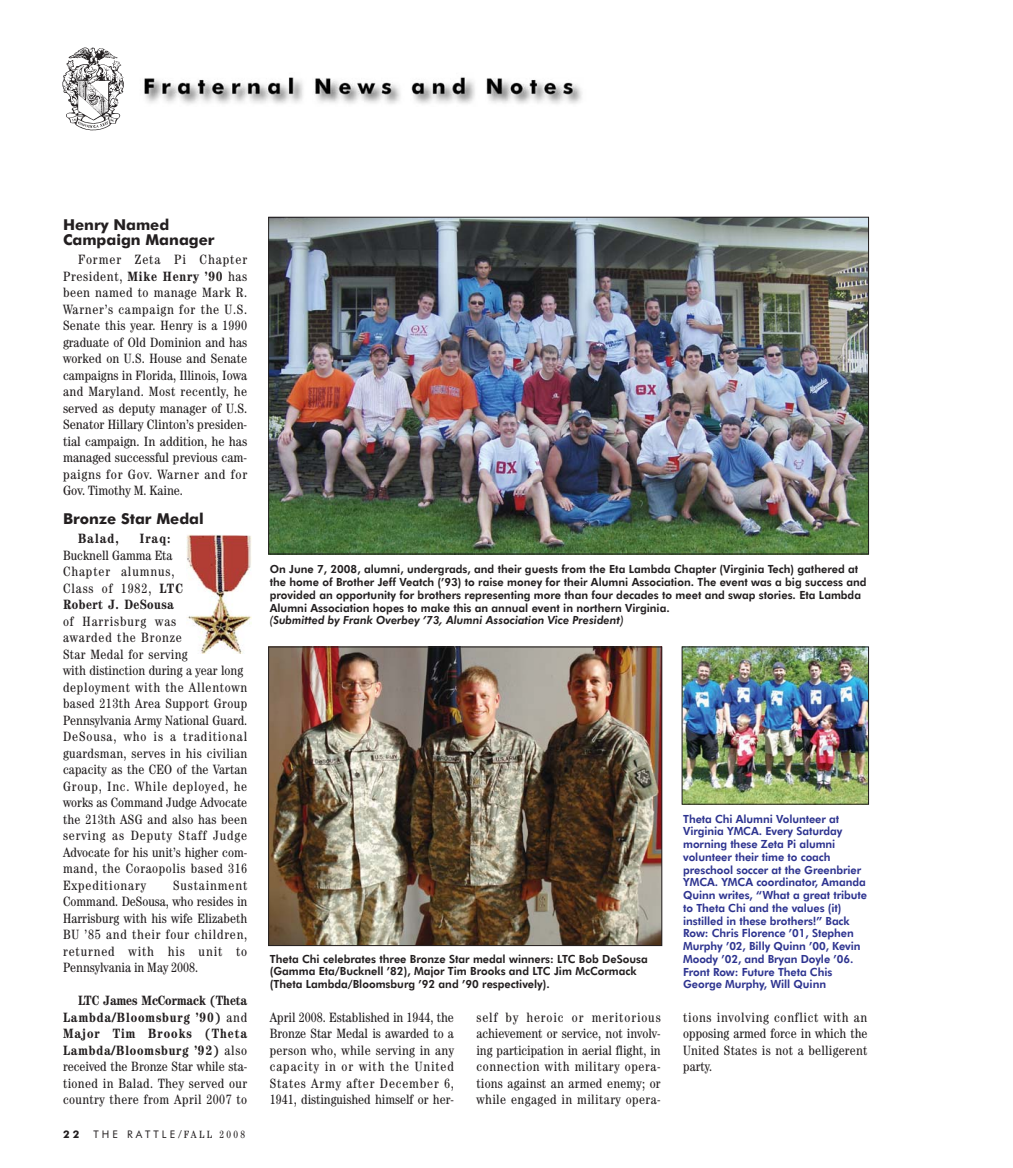
<style>
.page{position:relative;width:1013px;height:1168px;background:#fff}
.page>*{position:absolute;margin:0;border:0;box-sizing:border-box;transform-origin:0 0}
.t1{font:700 15px/15px "Futura BT";color:#231f20}
.t2{font:condensed 13.5px/16.5px "Century";letter-spacing:.03em;color:#231f20;text-align:justify}
.t3{font:condensed 13.5px/16.5px "Century";letter-spacing:.065em;color:#231f20}
.t4{font:700 condensed 13.5px "Century";letter-spacing:.075em;color:#231f20}
.t5{font:800 11.25px/12.8px "Futura BT";color:#231f20}
.t6{font:800 11.25px/12.8px "Futura BT";letter-spacing:-.005em;color:#2e3490}
.t7{font:italic 800 11.25px "Futura BT";color:#231f20}
.t8{font:10.5px "Futura BT";letter-spacing:.295em;color:#231f20}
.t9{font:700 10.5px "Futura BT";color:#231f20}
.s1{font-weight:700}
.s2{font-family:"Century";font-stretch:condensed;font-size:11.25px}
.s3{font-family:"Century";font-stretch:condensed}
</style>
<div class="page">
<img style="left:683px;top:648px;width:183px;height:154px">
<img style="left:144px;top:77px;width:438px;height:27px">
<img style="left:270px;top:219px;width:596px;height:333px">
<img style="left:270px;top:649px;width:390px;height:295px">
<div style="left:268px;top:647px;width:394px;height:299px;border:1px solid #231f20"></div>
<img style="left:186px;top:534px;width:65px;height:120px">
<img style="left:62px;top:47px;width:62px;height:84px">
<p class="t1" style="left:63px;top:218px;width:153px">Henry Named<br>Campaign Manager</p>
<p class="t2" style="left:63px;top:252px;width:186px;text-indent:15px">Former Zeta Pi Chapter President, <span class="s1">Mike Henry ’90</span> has been named to manage Mark R.<br>Warner’s campaign for the U.S.<br>Senate this year. Henry is a 1990 graduate of Old Dominion and has worked on U.S. House and Senate campaigns in Florida, Illinois, Iowa and Maryland. Most recently, he served as deputy manager of U.S.<br>Senator Hillary Clinton’s presiden&shy;tial campaign. In addition, he has managed successful previous cam&shy;paigns for Gov. Warner and for Gov. Timothy M. Kaine.</p>
<p class="t1" style="left:63px;top:512px;width:142px">Bronze Star Medal</p>
<p class="t4" style="left:78px;top:534px;width:42px">Balad,</p>
<p class="t4" style="left:140px;top:534px;width:32px">Iraq:</p>
<p class="t3" style="left:63px;top:548px;width:121px">Bucknell Gamma Eta<br>Chapter alumnus,<br>Class of 1982, <span class="s1">LTC<br>Robert J. DeSousa</span></p>
<p class="t2" style="left:63px;top:614px;width:186px;text-align:left">of Harrisburg was<br>awarded the Bronze<br>Star Medal for serving<br>with distinction during a year long deployment with the Allentown based 213th Area Support Group<br>Pennsylvania Army National Guard.<br>DeSousa, who is a traditional guardsman, serves in his civilian capacity as the CEO of the Vartan<br>Group, Inc. While deployed, he works as Command Judge Advocate the 213th ASG and also has been serving as Deputy Staff Judge<br>Advocate for his unit’s higher com&shy;mand, the Coraopolis based 316<br>Expeditionary</p>
<p class="t2" style="left:63px;top:878px;width:186px;text-indent:110px">Sustainment Command. DeSousa, who resides in Harrisburg with his wife Elizabeth BU ’85 and their four children, returned with his unit to Pennsylvania in May 2008.</p>
<p class="t2" style="left:63px;top:993px;width:186px;text-indent:15px"><span class="s1">LTC James McCormack (Theta Lambda/Bloomsburg ’90)</span> and <span class="s1">Major Tim Brooks (Theta Lambda/Bloomsburg ’92)</span> also received the Bronze Star while sta&shy;tioned in Balad. They served our country there from April 2007 to</p>
<p class="t9" style="left:63px;top:1130px;width:18px">2 2</p>
<p class="t8" style="left:93px;top:1130px;width:153px">THE RATTLE<span class="s2">/</span><span class="s3">FALL 2008</span></p>
<p class="t5" style="left:270px;top:564px;width:598px">On June 7, 2008, alumni, undergrads, and their guests from the Eta Lambda Chapter (Virginia Tech) gathered at the home of Brother Jeff Veatch (’93) to raise money for their Alumni Association. The event was a big success and provided an opportunity for brothers representing more than four decades to meet and swap stories. Eta Lambda Alumni Association hopes to make this an annual event in northern Virginia.</p>
<p class="t7" style="left:270px;top:616px;width:355px">(Submitted by Frank Overbey ’73, Alumni Association Vice President)</p>
<p class="t5" style="left:270px;top:953px;width:379px">Theta Chi celebrates three Bronze Star medal winners: LTC Bob DeSousa (Gamma Eta/Bucknell ’82), Major Tim Brooks and LTC Jim McCormack (Theta Lambda/Bloomsburg ’92 and ’90 respectively).</p>
<p class="t6" style="left:683px;top:813px;width:185px">Theta Chi Alumni Volunteer at<br>Virginia YMCA. Every Saturday morning these Zeta Pi alumni volunteer their time to coach preschool soccer at the Greenbrier<br>YMCA. YMCA coordinator, Amanda<br>Quinn writes, “What a great tribute to Theta Chi and the values (it) instilled in these brothers!” Back<br>Row: Chris Florence ’01, Stephen<br>Murphy ’02, Billy Quinn ’00, Kevin<br>Moody ’02, and Bryan Doyle ’06.<br>Front Row: Future Theta Chis<br>George Murphy, Will Quinn</p>
<p class="t2" style="left:270px;top:1010px;width:186px">April 2008. Established in 1944, the Bronze Star Medal is awarded to a person who, while serving in any capacity in or with the United States Army after December 6, 1941, distinguished himself or her-</p>
<p class="t2" style="left:683px;top:1010px;width:186px">tions involving conflict with an opposing armed force in which the United States is not a belligerent party.</p>
<p class="t2" style="left:476px;top:1010px;width:186px">self by heroic or meritorious achievement or service, not involv&shy;ing participation in aerial flight, in connection with military opera&shy;tions against an armed enemy; or while engaged in military opera-</p>
</div>
